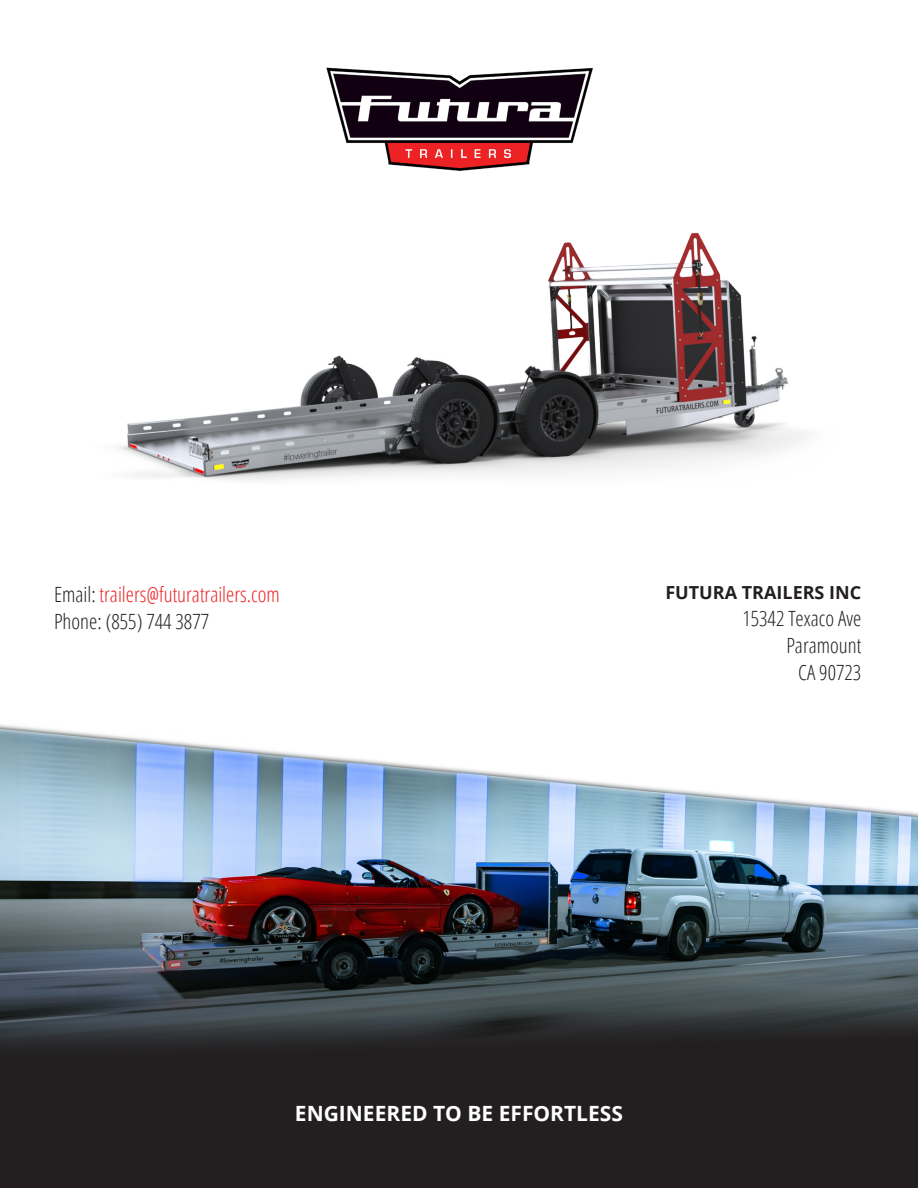
<style>
.page{position:relative;width:918px;height:1188px;background:#fff}
.page>*{position:absolute;margin:0;border:0;box-sizing:border-box;transform-origin:0 0}
.t1{font:300 condensed 21px "Open Sans";color:#231f20}
.t2{font:300 condensed 21px "Open Sans";color:#ed2225}
.t3{font:700 21px "Open Sans";color:#fff}
.t4{font:700 18px "Open Sans";color:#231f20}
.s1{color:#231f20}
</style>
<div class="page">
<img style="left:0;top:724px;width:918px;height:255px">
<img style="left:119px;top:232px;width:688px;height:249px">
<img style="left:326px;top:67px;width:267px;height:104px">
<svg style="left:0;top:979px;width:918px;height:209px;background:#29292b"></svg>
<p class="t2" style="left:54px;top:580px;width:227px"><span class="s1">Email:</span> trailers@futuratrailers.com</p>
<p class="t1" style="left:54px;top:607px;width:157px">Phone: (855) 744 3877</p>
<p class="t4" style="left:665px;top:580px;width:197px">FUTURA TRAILERS INC</p>
<p class="t1" style="left:742px;top:605px;width:120px">15342 Texaco Ave</p>
<p class="t1" style="left:786px;top:632px;width:76px">Paramount</p>
<p class="t1" style="left:798px;top:659px;width:65px">CA 90723</p>
<p class="t3" style="left:295px;top:1099px;width:330px">ENGINEERED TO BE EFFORTLESS</p>
</div>
